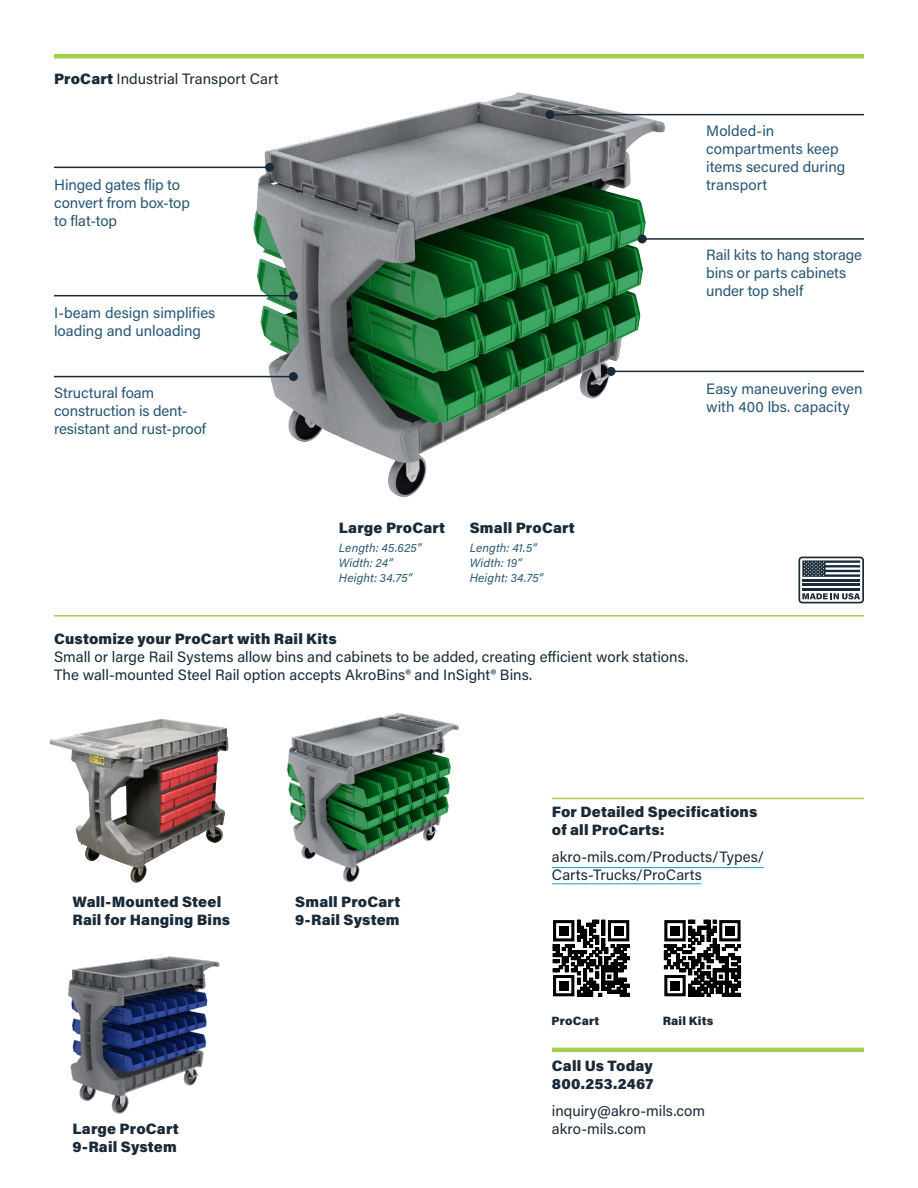
<style>
.page{position:relative;width:918px;height:1188px;background:#fff}
.page>*{position:absolute;margin:0;border:0;box-sizing:border-box;transform-origin:0 0}
.t1{font:15px/18px "Acumin Pro";letter-spacing:-.005em;color:#275674}
.t2{font:15px/18px "Acumin Pro";color:#1a2a38}
.t3{font:900 15px/18px "Acumin Pro";letter-spacing:.01em;color:#1a2a38}
.t4{font:italic 12px "Acumin Pro";letter-spacing:.015em;color:#275674}
.t5{font:900 12px "Acumin Pro";letter-spacing:.02em;color:#1a2a38}
.s1{font-weight:900}
</style>
<div class="page">
<img style="left:240px;top:92px;width:432px;height:406px">
<hr style="left:54px;top:54px;width:810px;height:4px;background:#a4cf4e">
<hr style="left:642px;top:238px;width:222px;height:2px;background:#1a2a38">
<div style="left:638px;top:234px;width:9px;height:9px;background:#1a2a38;border-radius:50%"></div>
<hr style="left:550px;top:114px;width:314px;height:1px;background:#1a2a38">
<div style="left:545px;top:110px;width:9px;height:9px;background:#1a2a38;border-radius:50%"></div>
<hr style="left:54px;top:295px;width:239px;height:1px;background:#1a2a38">
<div style="left:289px;top:291px;width:9px;height:9px;background:#1a2a38;border-radius:50%"></div>
<hr style="left:54px;top:376px;width:239px;height:1px;background:#1a2a38">
<div style="left:289px;top:372px;width:9px;height:9px;background:#1a2a38;border-radius:50%"></div>
<hr style="left:611px;top:371px;width:253px;height:1px;background:#1a2a38">
<div style="left:607px;top:367px;width:9px;height:9px;background:#1a2a38;border-radius:50%"></div>
<hr style="left:54px;top:167px;width:216px;height:1px;background:#1a2a38">
<div style="left:265px;top:163px;width:9px;height:9px;background:#1a2a38;border-radius:50%"></div>
<hr style="left:552px;top:798px;width:312px;height:1px;background:#a4cf4e">
<hr style="left:552px;top:867px;width:212px;height:1px;background:#149dbf">
<hr style="left:552px;top:883px;width:149px;height:1px;background:#149dbf">
<svg style="left:798px;top:557px;width:66px;height:46px"></svg>
<hr style="left:552px;top:1048px;width:312px;height:4px;background:#a4cf4e">
<hr style="left:54px;top:615px;width:810px;height:2px;background:#a4cf4e">
<img style="left:49px;top:719px;width:180px;height:164px">
<img style="left:286px;top:713px;width:173px;height:170px">
<img style="left:68px;top:956px;width:152px;height:158px">
<svg style="left:664px;top:920px;width:77px;height:76px"></svg>
<div style="left:664px;top:920px;width:22px;height:21px;border:3px solid #000"></div>
<div style="left:670px;top:926px;width:10px;height:9px;background:#000"></div>
<div style="left:719px;top:920px;width:22px;height:21px;border:3px solid #000"></div>
<div style="left:725px;top:926px;width:9px;height:9px;background:#000"></div>
<div style="left:664px;top:975px;width:22px;height:21px;border:3px solid #000"></div>
<div style="left:670px;top:981px;width:10px;height:9px;background:#000"></div>
<svg style="left:553px;top:920px;width:76px;height:76px"></svg>
<div style="left:553px;top:920px;width:21px;height:21px;border:3px solid #000"></div>
<div style="left:559px;top:926px;width:9px;height:9px;background:#000"></div>
<div style="left:608px;top:920px;width:21px;height:21px;border:3px solid #000"></div>
<div style="left:614px;top:926px;width:9px;height:9px;background:#000"></div>
<div style="left:553px;top:975px;width:21px;height:21px;border:3px solid #000"></div>
<div style="left:559px;top:981px;width:9px;height:9px;background:#000"></div>
<p class="t2" style="left:54px;top:70px;width:226px"><span class="s1">ProCart</span> Industrial Transport Cart</p>
<p class="t1" style="left:54px;top:175px;width:137px">Hinged gates flip to convert from box-top to flat-top</p>
<p class="t1" style="left:54px;top:303px;width:163px">I-beam design simplifies loading and unloading</p>
<p class="t1" style="left:706px;top:121px;width:141px">Molded-in compartments keep items secured during transport</p>
<p class="t1" style="left:706px;top:245px;width:157px">Rail kits to hang storage bins or parts cabinets under top shelf</p>
<p class="t1" style="left:54px;top:384px;width:154px">Structural foam construction is dent&shy;resistant and rust-proof</p>
<p class="t1" style="left:706px;top:380px;width:158px">Easy maneuvering even with 400 lbs. capacity</p>
<p class="t3" style="left:339px;top:518px;width:108px">Large ProCart</p>
<p class="t3" style="left:470px;top:518px;width:107px">Small ProCart</p>
<p class="t4" style="left:339px;top:539px;width:84px">Length: 45.625”</p>
<p class="t4" style="left:339px;top:554px;width:55px">Width: 24”</p>
<p class="t4" style="left:339px;top:569px;width:75px">Height: 34.75”</p>
<p class="t4" style="left:470px;top:539px;width:69px">Length: 41.5”</p>
<p class="t4" style="left:470px;top:554px;width:54px">Width: 19”</p>
<p class="t4" style="left:470px;top:569px;width:75px">Height: 34.75”</p>
<p class="t3" style="left:54px;top:629px;width:284px">Customize your ProCart with Rail Kits</p>
<p class="t2" style="left:54px;top:647px;width:636px">Small or large Rail Systems allow bins and cabinets to be added, creating efficient work stations.<br>The wall-mounted Steel Rail option accepts AkroBins® and InSight® Bins.</p>
<p class="t3" style="left:72px;top:892px;width:159px">Wall-Mounted Steel<br>Rail for Hanging Bins</p>
<p class="t3" style="left:295px;top:892px;width:107px">Small ProCart<br>9-Rail System</p>
<p class="t3" style="left:72px;top:1119px;width:108px">Large ProCart<br>9-Rail System</p>
<p class="t3" style="left:552px;top:802px;width:207px">For Detailed Specifications</p>
<p class="t3" style="left:552px;top:820px;width:114px">of all ProCarts:</p>
<p class="t2" style="left:552px;top:848px;width:214px">akro-mils.com/Products/Types/<br>Carts-Trucks/ProCarts</p>
<p class="t5" style="left:551px;top:1012px;width:49px">ProCart</p>
<p class="t5" style="left:663px;top:1012px;width:52px">Rail Kits</p>
<p class="t3" style="left:552px;top:1056px;width:103px">Call Us Today<br>800.253.2467</p>
<p class="t2" style="left:552px;top:1101px;width:155px">inquiry@akro-mils.com</p>
<p class="t2" style="left:552px;top:1119px;width:96px">akro-mils.com</p>
</div>
